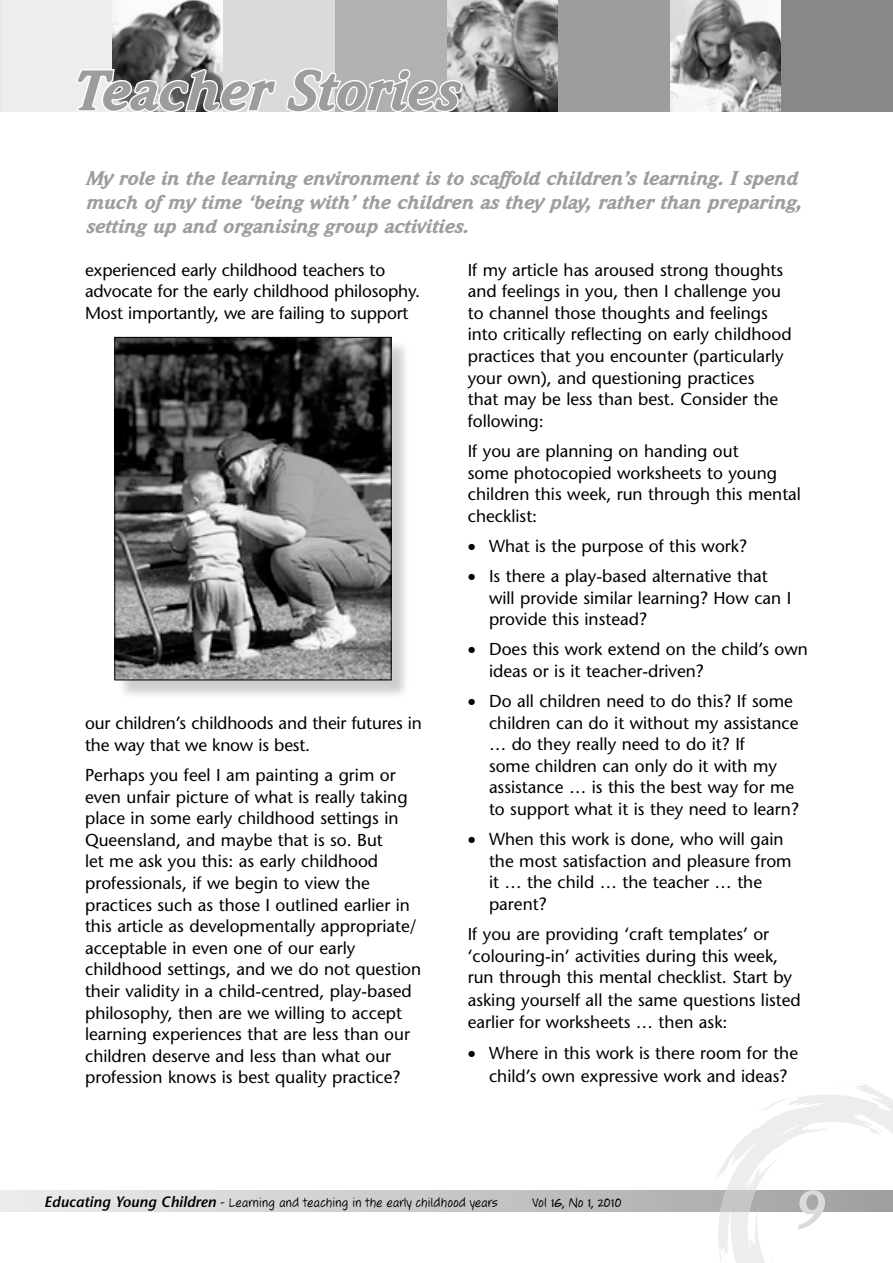
<style>
.page{position:relative;width:893px;height:1263px;background:#fff}
.page>*{position:absolute;margin:0;border:0;box-sizing:border-box;transform-origin:0 0}
.t1{font:italic 600 54px "Stone Sans";color:#d9dadb}
.t2{font:italic 900 19.5px/24px "Weidemann";color:#9b9d9f}
.t3{font:17.25px/21.6px "Stone Sans";color:#000}
.t4{font:15px "Jotting";color:#000}
.s1{font-family:"Stone Sans";font-weight:600;font-style:italic}
</style>
<div class="page">
<img style="left:670px;top:0;width:111px;height:112px">
<img style="left:446px;top:0;width:112px;height:112px">
<img style="left:112px;top:0;width:111px;height:69px">
<div style="left:0;top:0;width:112px;height:112px;background:#eceded"></div>
<div style="left:223px;top:0;width:112px;height:112px;background:#d9dadb"></div>
<div style="left:335px;top:0;width:111px;height:112px;background:#b0b1b3"></div>
<div style="left:558px;top:0;width:112px;height:112px;background:#9b9d9f"></div>
<div style="left:781px;top:0;width:112px;height:112px;background:#87888a"></div>
<svg style="left:0;top:1191px;width:710px;height:21px;background:#cdced0"></svg>
<svg style="left:710px;top:1083px;width:183px;height:180px"></svg>
<svg style="left:77px;top:69px;width:200px;height:43px"></svg>
<svg style="left:286px;top:68px;width:177px;height:44px"></svg>
<div style="left:117px;top:340px;width:293px;height:359px;background:#000;opacity:.2"></div>
<img style="left:117px;top:339px;width:272px;height:339px">
<div style="left:115px;top:337px;width:276px;height:343px;border:1px solid #000"></div>
<p class="t2" style="left:85px;top:166px;width:717px">My role in the learning environment is to scaffold children’s learning. I spend much of my time ‘being with’ the children as they play, rather than preparing, setting up and organising group activities.</p>
<p class="t3" style="left:85px;top:259px;width:337px">experienced early childhood teachers to advocate for the early childhood philosophy.<br>Most importantly, we are failing to support</p>
<p class="t3" style="left:85px;top:713px;width:338px">our children’s childhoods and their futures in the way that we know is best.</p>
<p class="t3" style="left:85px;top:764px;width:338px">Perhaps you feel I am painting a grim or even unfair picture of what is really taking place in some early childhood settings in Queensland, and maybe that is so. But<br>let me ask you this: as early childhood professionals, if we begin to view the practices such as those I outlined earlier in this article as developmentally appropriate/ acceptable in even one of our early childhood settings, and we do not question their validity in a child-centred, play-based philosophy, then are we willing to accept learning experiences that are less than our children deserve and less than what our profession knows is best quality practice?</p>
<p class="t3" style="left:468px;top:259px;width:325px">If my article has aroused strong thoughts and feelings in you, then I challenge you to channel those thoughts and feelings into critically reflecting on early childhood practices that you encounter (particularly your own), and questioning practices<br>that may be less than best. Consider the following:</p>
<p class="t3" style="left:468px;top:440px;width:335px">If you are planning on handing out<br>some photocopied worksheets to young children this week, run through this mental checklist:</p>
<p class="t3" style="left:468px;top:535px;width:281px">• What is the purpose of this work?</p>
<p class="t3" style="left:489px;top:565px;width:304px;text-indent:-21px">• Is there a play-based alternative that will provide similar learning? How can I provide this instead?</p>
<p class="t3" style="left:489px;top:638px;width:320px;text-indent:-21px">• Does this work extend on the child’s own ideas or is it teacher‑driven?</p>
<p class="t3" style="left:489px;top:690px;width:311px;text-indent:-21px">• Do all children need to do this? If some children can do it without my assistance … do they really need to do it? If<br>some children can only do it with my assistance … is this the best way for me to support what it is they need to learn?</p>
<p class="t3" style="left:489px;top:828px;width:304px;text-indent:-21px">• When this work is done, who will gain the most satisfaction and pleasure from it … the child … the teacher … the parent?</p>
<p class="t3" style="left:468px;top:923px;width:335px;line-height:22px">If you are providing ‘craft templates’ or ‘colouring‑in’ activities during this week, run through this mental checklist. Start by asking yourself all the same questions listed earlier for worksheets … then ask:</p>
<p class="t3" style="left:489px;top:1042px;width:311px;line-height:22.5px;text-indent:-21px">• Where in this work is there room for the child’s own expressive work and ideas?</p>
<p class="t4" style="left:44px;top:1195px;width:455px"><span class="s1">Educating Young Children</span> - Learning and teaching in the early childhood years</p>
<p class="t4" style="left:532px;top:1195px;width:91px">Vol 16, No 1, 2010</p>
<h1 class="t1" style="left:792px;top:1177px;width:32px">9</h1>
</div>
